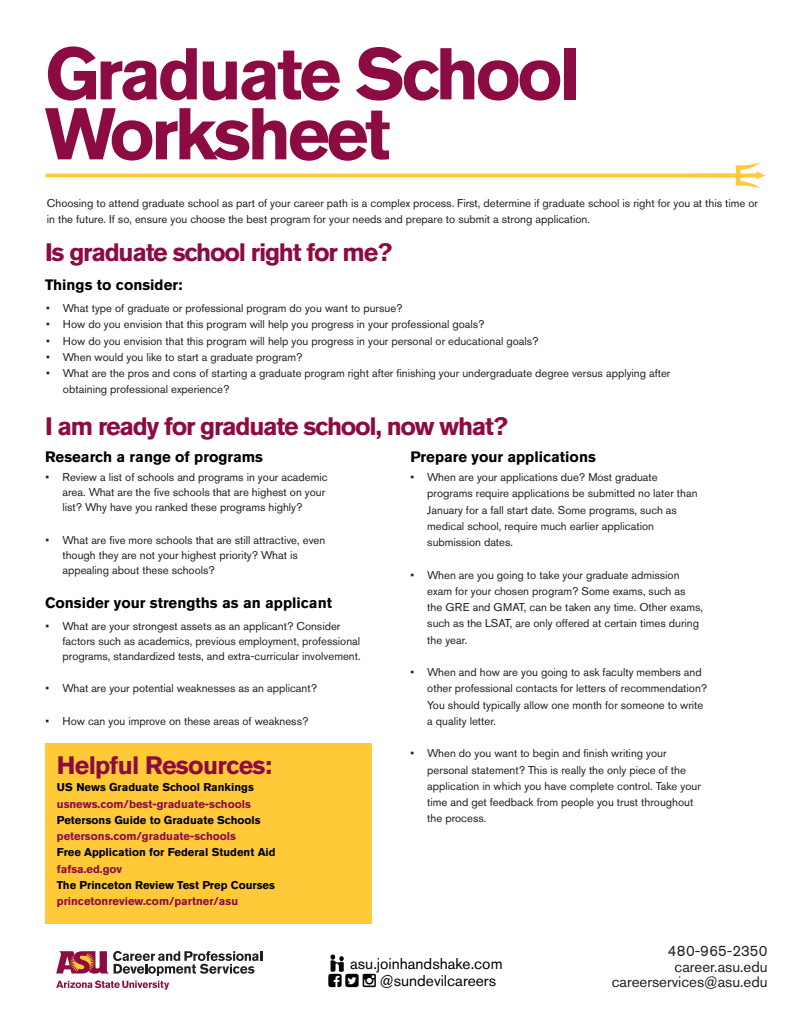
<style>
.page{position:relative;width:810px;height:1035px;background:#fff}
.page>*{position:absolute;margin:0;border:0;box-sizing:border-box;transform-origin:0 0}
.t1{font:700 72.5px "Akzidenz Grotesk Std";letter-spacing:-.05em;color:#8c0b42}
.t2{font:700 25px "Akzidenz Grotesk Std";letter-spacing:-.05em;color:#8c0b42}
.t3{font:700 25px "Akzidenz Grotesk Std";letter-spacing:-.03em;color:#8c0b42}
.t4{font:15.5px "Akzidenz Grotesk Std";color:#000001}
.t5{font:700 15px "Akzidenz Grotesk Std";color:#000001}
.t6{font:15px "Akzidenz Grotesk Std";color:#231f20}
.t7{font:15px "Akzidenz Grotesk Std";letter-spacing:.02em;color:#231f20}
.t8{font:11.25px/16.2px "Akzidenz Grotesk Std";color:#231f20}
.t9{font:700 11.25px "Akzidenz Grotesk Std";color:#000001}
.t10{font:700 11.25px "Akzidenz Grotesk Std";color:#8c0b42}
</style>
<div class="page">
<div style="left:46px;top:743px;width:326px;height:181px;background:#ffc938"></div>
<hr style="left:46px;top:174px;width:683px;height:3px;background:#ffc938">
<svg style="left:657px;top:162px;width:109px;height:26px"></svg>
<img style="left:330px;top:955px;width:14px;height:16px">
<svg style="left:56px;top:951px;width:206px;height:39px"></svg>
<p class="t1" style="left:45px;top:32px;width:537px">Graduate School</p>
<p class="t1" style="left:45px;top:92px;width:347px">Worksheet</p>
<p class="t8" style="left:47px;top:195px;width:713px">Choosing to attend graduate school as part of your career path is a complex process. First, determine if graduate school is right for you at this time or in the future. If so, ensure you choose the best program for your needs and prepare to submit a strong application.</p>
<p class="t2" style="left:45px;top:238px;width:349px">Is graduate school right for me?</p>
<p class="t5" style="left:45px;top:276px;width:139px">Things to consider:</p>
<p class="t8" style="left:46px;top:300px;width:358px">• What type of graduate or professional program do you want to pursue?</p>
<p class="t8" style="left:46px;top:316px;width:440px">• How do you envision that this program will help you progress in your professional goals?</p>
<p class="t8" style="left:46px;top:333px;width:494px">• How do you envision that this program will help you progress in your personal or educational goals?</p>
<p class="t8" style="left:46px;top:349px;width:258px">• When would you like to start a graduate program?</p>
<p class="t8" style="left:46px;top:365px;width:626px">• What are the pros and cons of starting a graduate program right after finishing your undergraduate degree versus applying after</p>
<p class="t8" style="left:63px;top:381px;width:168px">obtaining professional experience?</p>
<p class="t2" style="left:45px;top:412px;width:464px">I am ready for graduate school, now what?</p>
<p class="t5" style="left:45px;top:449px;width:220px">Research a range of programs</p>
<p class="t8" style="left:46px;top:469px;width:283px">• Review a list of schools and programs in your academic</p>
<p class="t8" style="left:62px;top:484px;width:264px">area. What are the five schools that are highest on your</p>
<p class="t8" style="left:62px;top:499px;width:241px">list? Why have you ranked these programs highly?</p>
<p class="t8" style="left:46px;top:531px;width:281px">• What are five more schools that are still attractive, even</p>
<p class="t8" style="left:62px;top:546px;width:237px">though they are not your highest priority? What is</p>
<p class="t8" style="left:62px;top:561px;width:154px">appealing about these schools?</p>
<p class="t5" style="left:45px;top:594px;width:289px">Consider your strengths as an applicant</p>
<p class="t8" style="left:46px;top:618px;width:296px">• What are your strongest assets as an applicant? Consider</p>
<p class="t8" style="left:62px;top:633px;width:300px;line-height:15px">factors such as academics, previous employment, professional programs, standardized tests, and extra-curricular involvement.</p>
<p class="t8" style="left:46px;top:680px;width:273px">• What are your potential weaknesses as an applicant?</p>
<p class="t8" style="left:46px;top:713px;width:264px">• How can you improve on these areas of weakness?</p>
<p class="t3" style="left:57px;top:750px;width:217px">Helpful Resources:</p>
<p class="t9" style="left:57px;top:781px;width:199px">US News Graduate School Rankings</p>
<p class="t10" style="left:57px;top:797px;width:196px">usnews.com/best-graduate-schools</p>
<p class="t9" style="left:57px;top:814px;width:205px">Petersons Guide to Graduate Schools</p>
<p class="t10" style="left:57px;top:830px;width:181px">petersons.com/graduate-schools</p>
<p class="t9" style="left:57px;top:846px;width:220px">Free Application for Federal Student Aid</p>
<p class="t10" style="left:57px;top:862px;width:67px">fafsa.ed.gov</p>
<p class="t9" style="left:57px;top:879px;width:220px">The Princeton Review Test Prep Courses</p>
<p class="t10" style="left:57px;top:895px;width:183px">princetonreview.com/partner/asu</p>
<p class="t5" style="left:411px;top:449px;width:187px">Prepare your applications</p>
<p class="t8" style="left:410px;top:469px;width:249px">• When are your applications due? Most graduate</p>
<p class="t8" style="left:427px;top:485px;width:272px">programs require applications be submitted no later than</p>
<p class="t8" style="left:427px;top:501px;width:251px">January for a fall start date. Some programs, such as</p>
<p class="t8" style="left:427px;top:518px;width:228px">medical school, require much earlier application</p>
<p class="t8" style="left:427px;top:534px;width:87px">submission dates.</p>
<p class="t8" style="left:410px;top:566px;width:271px">• When are you going to take your graduate admission</p>
<p class="t8" style="left:427px;top:583px;width:260px">exam for your chosen program? Some exams, such as</p>
<p class="t8" style="left:427px;top:599px;width:277px">the GRE and GMAT, can be taken any time. Other exams,</p>
<p class="t8" style="left:427px;top:615px;width:273px">such as the LSAT, are only offered at certain times during</p>
<p class="t8" style="left:427px;top:631px;width:42px">the year.</p>
<p class="t8" style="left:410px;top:664px;width:293px">• When and how are you going to ask faculty members and</p>
<p class="t8" style="left:427px;top:680px;width:281px">other professional contacts for letters of recommendation?</p>
<p class="t8" style="left:427px;top:696px;width:278px">You should typically allow one month for someone to write</p>
<p class="t8" style="left:427px;top:713px;width:70px">a quality letter.</p>
<p class="t8" style="left:410px;top:745px;width:258px">• When do you want to begin and finish writing your</p>
<p class="t8" style="left:427px;top:761px;width:260px">personal statement? This is really the only piece of the</p>
<p class="t8" style="left:427px;top:778px;width:275px">application in which you have complete control. Take your</p>
<p class="t8" style="left:427px;top:794px;width:268px">time and get feedback from people you trust throughout</p>
<p class="t8" style="left:427px;top:810px;width:61px">the process.</p>
<p class="t4" style="left:350px;top:954px;width:154px">asu.joinhandshake.com</p>
<p class="t4" style="left:380px;top:971px;width:118px">@sundevilcareers</p>
<p class="t7" style="left:668px;top:942px;width:101px">480-965-2350</p>
<p class="t6" style="left:675px;top:958px;width:95px">career.asu.edu</p>
<p class="t6" style="left:612px;top:973px;width:157px">careerservices@asu.edu</p>
</div>
